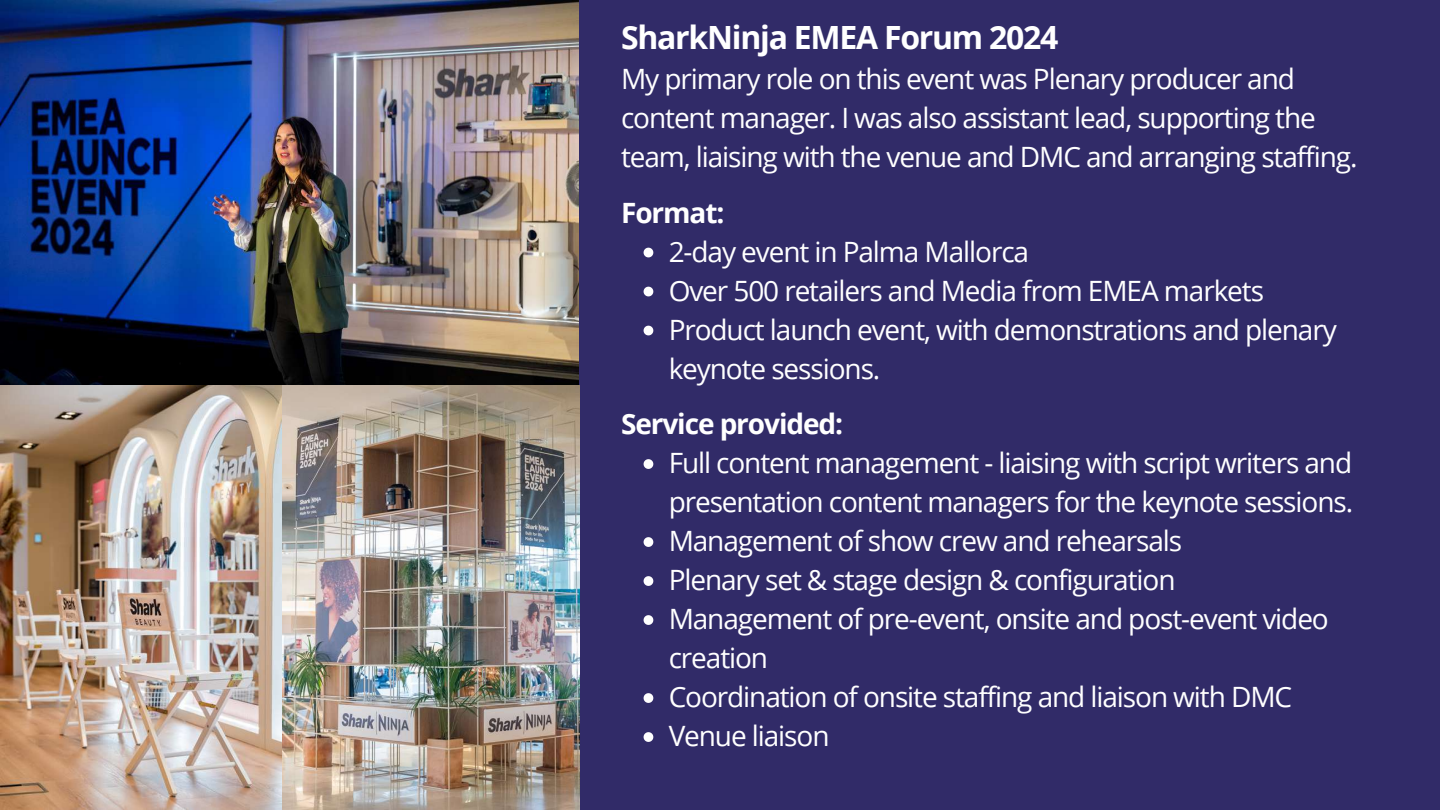
<style>
.page{position:relative;width:1440px;height:810px;background:#312b68}
.page>*{position:absolute;margin:0;border:0;box-sizing:border-box;transform-origin:0 0}
.t1{font:700 32px "Open Sans";letter-spacing:-.04em;color:#fff}
.t2{font:28px/39px "Open Sans";letter-spacing:-.04em;color:#fff}
.t3{font:700 28px "Open Sans";letter-spacing:-.04em;color:#fff}
</style>
<div class="page">
<img style="left:0;top:0;width:579px;height:810px">
<svg style="left:644px;top:248px;width:9px;height:9px"></svg>
<svg style="left:644px;top:287px;width:9px;height:9px"></svg>
<svg style="left:644px;top:326px;width:9px;height:9px"></svg>
<svg style="left:644px;top:459px;width:9px;height:10px"></svg>
<svg style="left:644px;top:537px;width:9px;height:10px"></svg>
<svg style="left:644px;top:576px;width:9px;height:10px"></svg>
<svg style="left:644px;top:615px;width:9px;height:10px"></svg>
<svg style="left:644px;top:693px;width:9px;height:10px"></svg>
<svg style="left:644px;top:732px;width:9px;height:10px"></svg>
<p class="t1" style="left:621px;top:15px;width:439px">SharkNinja EMEA Forum 2024</p>
<p class="t2" style="left:621px;top:59px;width:738px">My primary role on this event was Plenary producer and content manager. I was also assistant lead, supporting the team, liaising with the venue and DMC and arranging staffing.</p>
<p class="t3" style="left:621px;top:193px;width:105px">Format:</p>
<p class="t2" style="left:669px;top:232px;width:670px">2-day event in Palma Mallorca<br>Over 500 retailers and Media from EMEA markets Product launch event, with demonstrations and plenary keynote sessions.</p>
<p class="t3" style="left:621px;top:405px;width:224px">Service provided:</p>
<p class="t2" style="left:669px;top:443px;width:686px">Full content management - liaising with script writers and presentation content managers for the keynote sessions.<br>Management of show crew and rehearsals<br>Plenary set &amp; stage design &amp; configuration<br>Management of pre-event, onsite and post-event video creation<br>Coordination of onsite staffing and liaison with DMC Venue liaison</p>
</div>
